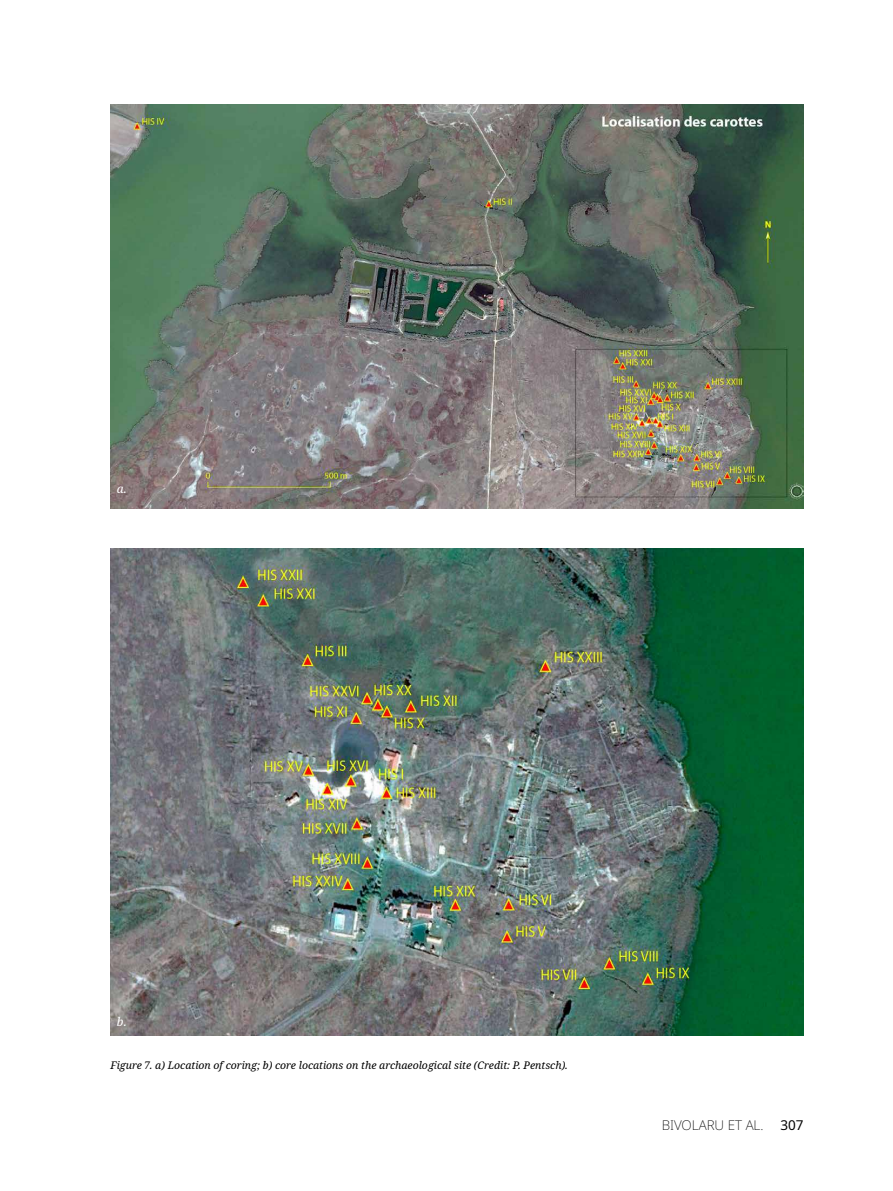
<style>
.page{position:relative;width:893px;height:1191px;background:#fff}
.page>*{position:absolute;margin:0;border:0;box-sizing:border-box;transform-origin:0 0}
.t1{font:200 13.5px "Noto Sans";color:#000}
.t2{font:italic 12px "Noto Serif";color:#fff}
.t3{font:italic 10.5px "Noto Serif";color:#000}
.s1{font-weight:400}
</style>
<div class="page">
<img style="left:111px;top:104px;width:693px;height:405px">
<img style="left:111px;top:548px;width:693px;height:487px">
<p class="t2" style="left:117px;top:480px;width:11px">a.</p>
<p class="t2" style="left:117px;top:1013px;width:11px">b.</p>
<p class="t3" style="left:111px;top:1058px;width:459px">Figure 7. a) Location of coring; b) core locations on the archaeological site (Credit: P. Pentsch).</p>
<p class="t1" style="left:662px;top:1115px;width:144px">BIvolARU ET Al. <span class="s1">307</span></p>
</div>
